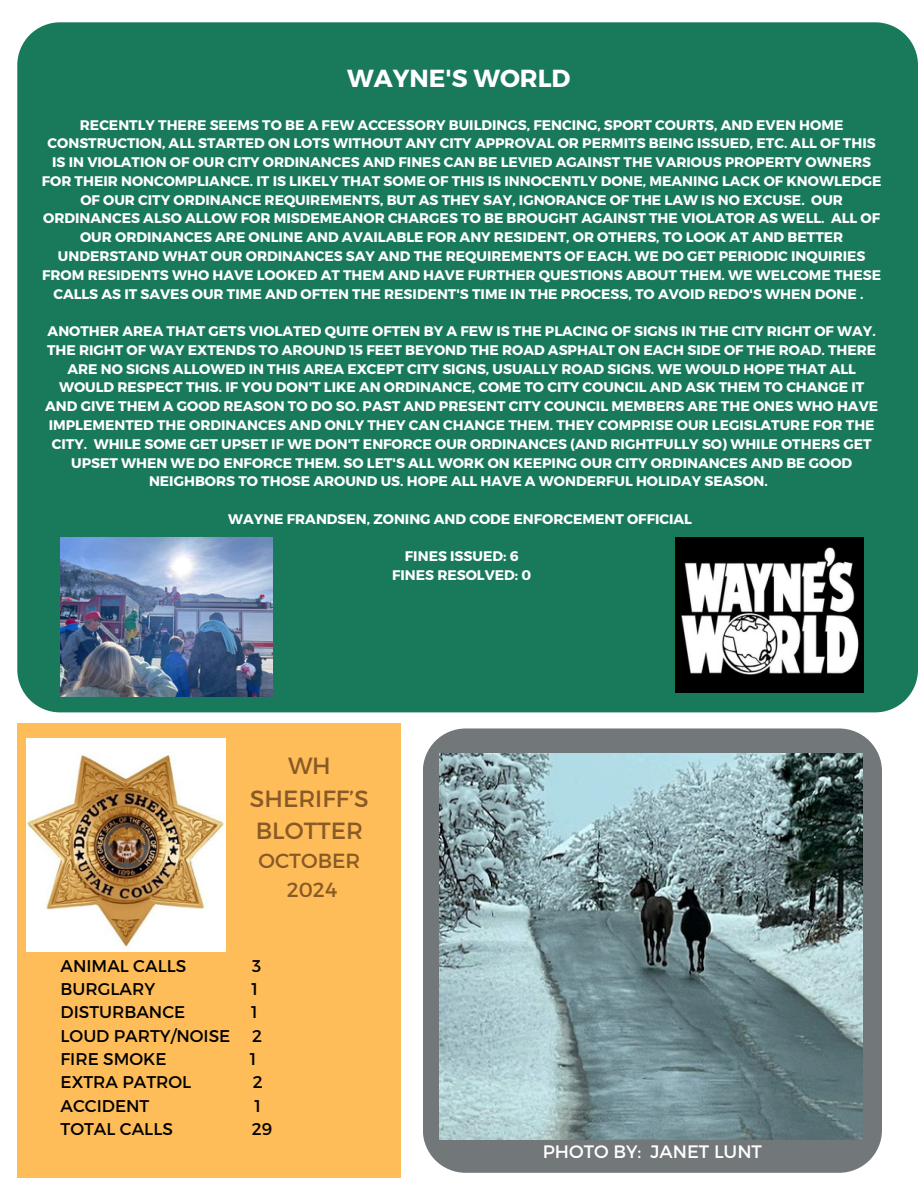
<style>
.page{position:relative;width:918px;height:1188px;background:#fff}
.page>*{position:absolute;margin:0;border:0;box-sizing:border-box;transform-origin:0 0}
.t1{font:700 24.75px "Montserrat";color:#fff}
.t2{font:23.4px/32.7px "Montserrat";color:#895a27;text-align:center}
.t3{font:20.4px/28.2px "Montserrat";color:#895a27;text-align:center}
.t4{font:18px "Montserrat";color:#fff}
.t5{font:16.95px "Montserrat";color:#000}
.t6{font:700 13.95px/18.8px "Montserrat";color:#fff;text-align:center}
</style>
<div class="page">
<div style="left:17px;top:22px;width:901px;height:690px;background:#18795b"></div>
<div style="left:17px;top:724px;width:384px;height:453px;background:#ffbd59"></div>
<img style="left:26px;top:739px;width:199px;height:212px">
<svg style="left:423px;top:728px;width:459px;height:445px;background:#797e80"></svg>
<img style="left:675px;top:538px;width:188px;height:155px">
<img style="left:440px;top:754px;width:423px;height:386px">
<img style="left:61px;top:538px;width:211px;height:158px">
<h1 class="t1" style="left:347px;top:62px;width:225px">WAYNE'S WORLD</h1>
<p class="t6" style="left:42px;top:115px;width:841px">RECENTLY THERE SEEMS TO BE A FEW ACCESSORY BUILDINGS, FENCING, SPORT COURTS, AND EVEN HOME CONSTRUCTION, ALL STARTED ON LOTS WITHOUT ANY CITY APPROVAL OR PERMITS BEING ISSUED, ETC. ALL OF THIS IS IN VIOLATION OF OUR CITY ORDINANCES AND FINES CAN BE LEVIED AGAINST THE VARIOUS PROPERTY OWNERS FOR THEIR NONCOMPLIANCE. IT IS LIKELY THAT SOME OF THIS IS INNOCENTLY DONE, MEANING LACK OF KNOWLEDGE OF OUR CITY ORDINANCE REQUIREMENTS, BUT AS THEY SAY, IGNORANCE OF THE LAW IS NO EXCUSE. OUR ORDINANCES ALSO ALLOW FOR MISDEMEANOR CHARGES TO BE BROUGHT AGAINST THE VIOLATOR AS WELL. ALL OF OUR ORDINANCES ARE ONLINE AND AVAILABLE FOR ANY RESIDENT, OR OTHERS, TO LOOK AT AND BETTER UNDERSTAND WHAT OUR ORDINANCES SAY AND THE REQUIREMENTS OF EACH. WE DO GET PERIODIC INQUIRIES FROM RESIDENTS WHO HAVE LOOKED AT THEM AND HAVE FURTHER QUESTIONS ABOUT THEM. WE WELCOME THESE CALLS AS IT SAVES OUR TIME AND OFTEN THE RESIDENT'S TIME IN THE PROCESS, TO AVOID REDO'S WHEN DONE .</p>
<p class="t6" style="left:45px;top:321px;width:835px">ANOTHER AREA THAT GETS VIOLATED QUITE OFTEN BY A FEW IS THE PLACING OF SIGNS IN THE CITY RIGHT OF WAY.<br>THE RIGHT OF WAY EXTENDS TO AROUND 15 FEET BEYOND THE ROAD ASPHALT ON EACH SIDE OF THE ROAD. THERE ARE NO SIGNS ALLOWED IN THIS AREA EXCEPT CITY SIGNS, USUALLY ROAD SIGNS. WE WOULD HOPE THAT ALL WOULD RESPECT THIS. IF YOU DON'T LIKE AN ORDINANCE, COME TO CITY COUNCIL AND ASK THEM TO CHANGE IT AND GIVE THEM A GOOD REASON TO DO SO. PAST AND PRESENT CITY COUNCIL MEMBERS ARE THE ONES WHO HAVE IMPLEMENTED THE ORDINANCES AND ONLY THEY CAN CHANGE THEM. THEY COMPRISE OUR LEGISLATURE FOR THE CITY. WHILE SOME GET UPSET IF WE DON'T ENFORCE OUR ORDINANCES (AND RIGHTFULLY SO) WHILE OTHERS GET UPSET WHEN WE DO ENFORCE THEM. SO LET'S ALL WORK ON KEEPING OUR CITY ORDINANCES AND BE GOOD NEIGHBORS TO THOSE AROUND US. HOPE ALL HAVE A WONDERFUL HOLIDAY SEASON.</p>
<p class="t6" style="left:228px;top:509px;width:465px">WAYNE FRANDSEN, ZONING AND CODE ENFORCEMENT OFFICIAL</p>
<p class="t6" style="left:405px;top:546px;width:115px">FINES ISSUED: 6</p>
<p class="t6" style="left:392px;top:565px;width:141px">FINES RESOLVED: 0</p>
<p class="t2" style="left:250px;top:748px;width:120px">WH<br>SHERIFF’S<br>BLOTTER</p>
<p class="t3" style="left:259px;top:846px;width:103px">OCTOBER<br>2024</p>
<p class="t5" style="left:61px;top:955px;width:127px">ANIMAL CALLS</p>
<p class="t5" style="left:252px;top:955px;width:11px">3</p>
<p class="t5" style="left:61px;top:978px;width:96px">BURGLARY</p>
<p class="t5" style="left:252px;top:978px;width:8px">1</p>
<p class="t5" style="left:61px;top:1001px;width:126px">DISTURBANCE</p>
<p class="t5" style="left:251px;top:1001px;width:8px">1</p>
<p class="t5" style="left:61px;top:1025px;width:171px">LOUD PARTY/NOISE</p>
<p class="t5" style="left:252px;top:1025px;width:11px">2</p>
<p class="t5" style="left:61px;top:1048px;width:108px">FIRE SMOKE</p>
<p class="t5" style="left:250px;top:1048px;width:8px">1</p>
<p class="t5" style="left:61px;top:1071px;width:132px">EXTRA PATROL</p>
<p class="t5" style="left:253px;top:1071px;width:11px">2</p>
<p class="t5" style="left:61px;top:1095px;width:90px">ACCIDENT</p>
<p class="t5" style="left:255px;top:1095px;width:8px">1</p>
<p class="t5" style="left:61px;top:1118px;width:114px">TOTAL CALLS</p>
<p class="t5" style="left:252px;top:1118px;width:22px">29</p>
<p class="t4" style="left:543px;top:1140px;width:221px">PHOTO BY: JANET LUNT</p>
</div>
